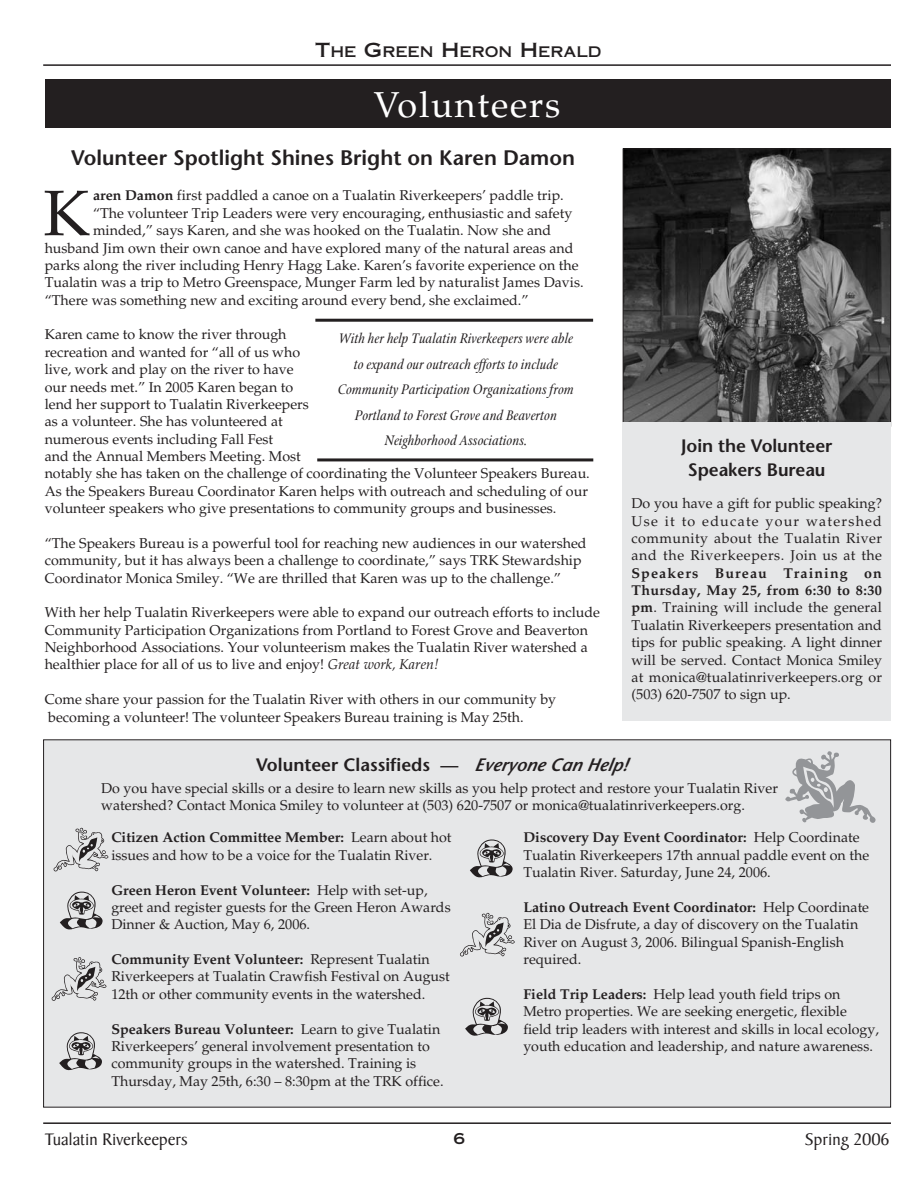
<style>
.page{position:relative;width:918px;height:1188px;background:#fff}
.page>*{position:absolute;margin:0;border:0;box-sizing:border-box;transform-origin:0 0}
.t1{font:90px "Mini Pics Lil Critters";color:#939598}
.t2{font:64.35px "Palatino";color:#231f20}
.t3{font:54px/80.1px "Mini Pics Lil Critters";color:#231f20}
.t4{font:36px "Palatino";letter-spacing:.05em;color:#fff}
.t5{font:600 21px "Stone Sans";color:#231f20}
.t6{font:600 18px/24px "Stone Sans";letter-spacing:-.005em;color:#231f20;text-align:center}
.t7{font:18px "Baker Signet";color:#231f20}
.t8{font:italic 15px/25.5px "Stone Print";color:#231f20;text-align:center}
.t9{font:15px "Copperplate Thirty One AB";color:#231f20}
.t10{font:14.7px "Copperplate Thirty One AB";color:#231f20}
.t11{font:14.25px/17.4px "Palatino";color:#231f20}
.s1{font-size:19.5px}
.s2{font-weight:700}
.s3{font-style:italic}
</style>
<div class="page">
<hr style="left:43px;top:64px;width:848px;height:2px;background:#231f20">
<hr style="left:43px;top:1122px;width:848px;height:2px;background:#231f20">
<div style="left:44px;top:740px;width:846px;height:367px;background:#e6e7e8"></div>
<div style="left:45px;top:79px;width:846px;height:49px;background:#231f20"></div>
<img style="left:625px;top:150px;width:264px;height:272px">
<div style="left:623px;top:148px;width:268px;height:279px;border:1px solid #231f20"></div>
<div style="left:623px;top:422px;width:268px;height:298px;background:#e6e7e8"></div>
<hr style="left:315px;top:319px;width:278px;height:3px;background:#231f20">
<hr style="left:317px;top:458px;width:276px;height:3px;background:#231f20">
<p class="t10" style="left:315px;top:43px;width:288px"><span class="s1">T</span>HE <span class="s1">G</span>REEN <span class="s1">H</span>ERON <span class="s1">H</span>ERALD</p>
<h3 class="t4" style="left:374px;top:91px;width:188px">Volunteers</h3>
<h3 class="t5" style="left:71px;top:150px;width:505px">Volunteer Spotlight Shines Bright on Karen Damon</h3>
<h2 class="t2" style="left:43px;top:188px;width:48px">K</h2>
<p class="t11" style="left:93px;top:189px;width:472px"><span class="s2">aren Damon</span> first paddled a canoe on a Tualatin Riverkeepers’ paddle trip.</p>
<p class="t11" style="left:93px;top:206px;width:481px">“The volunteer Trip Leaders were very encouraging, enthusiastic and safety</p>
<p class="t11" style="left:93px;top:223px;width:460px">minded,” says Karen, and she was hooked on the Tualatin. Now she and</p>
<p class="t11" style="left:45px;top:241px;width:530px">husband Jim own their own canoe and have explored many of the natural areas and</p>
<p class="t11" style="left:45px;top:258px;width:535px">parks along the river including Henry Hagg Lake. Karen’s favorite experience on the</p>
<p class="t11" style="left:45px;top:275px;width:541px">Tualatin was a trip to Metro Greenspace, Munger Farm led by naturalist James Davis.</p>
<p class="t11" style="left:45px;top:293px;width:485px">“There was something new and exciting around every bend, she exclaimed.”</p>
<p class="t11" style="left:45px;top:327px;width:547px">Karen came to know the river through<br>recreation and wanted for “all of us who<br>live, work and play on the river to have<br>our needs met.” In 2005 Karen began to<br>lend her support to Tualatin Riverkeepers<br>as a volunteer. She has volunteered at<br>numerous events including Fall Fest<br>and the Annual Members Meeting. Most<br>notably she has taken on the challenge of coordinating the Volunteer Speakers Bureau.<br>As the Speakers Bureau Coordinator Karen helps with outreach and scheduling of our volunteer speakers who give presentations to community groups and businesses.</p>
<p class="t11" style="left:45px;top:536px;width:543px">“The Speakers Bureau is a powerful tool for reaching new audiences in our watershed community, but it has always been a challenge to coordinate,” says TRK Stewardship<br>Coordinator Monica Smiley. “We are thrilled that Karen was up to the challenge.”</p>
<p class="t11" style="left:45px;top:605px;width:557px">With her help Tualatin Riverkeepers were able to expand our outreach efforts to include Community Participation Organizations from Portland to Forest Grove and Beaverton Neighborhood Associations. Your volunteerism makes the Tualatin River watershed a healthier place for all of us to live and enjoy! <span class="s3">Great work, Karen!</span></p>
<p class="t11" style="left:45px;top:692px;width:513px">Come share your passion for the Tualatin River with others in our community by becoming a volunteer! The volunteer Speakers Bureau training is May 25th.</p>
<p class="t8" style="left:338px;top:329px;width:238px">With her help Tualatin Riverkeepers were able to expand our outreach efforts to include Community Participation Organizations from Portland to Forest Grove and Beaverton Neighborhood Associations.</p>
<p class="t6" style="left:681px;top:436px;width:153px">Join the Volunteer<br>Speakers Bureau</p>
<p class="t11" style="left:632px;top:496px;width:252px;text-align:justify">Do you have a gift for public speaking?<br>Use it to educate your watershed community about the Tualatin River and the Riverkeepers. Join us at the</p>
<p class="t11" style="left:632px;top:566px;width:252px;text-align:justify"><span class="s2">Speakers Bureau Training on Thursday, May 25, from 6:30 to 8:30 pm</span>. Training will include the general Tualatin Riverkeepers presentation and tips for public speaking. A light dinner will be served. Contact Monica Smiley at monica@tualatinriverkeepers.org or (503) 620-7507 to sign up.</p>
<h1 class="t1" style="left:784px;top:744px;width:95px">*</h1>
<p class="t6" style="left:256px;top:754px;width:373px">Volunteer Classifieds — <span class="s3">Everyone Can Help!</span></p>
<p class="t11" style="left:101px;top:781px;width:678px">Do you have special skills or a desire to learn new skills as you help protect and restore your Tualatin River watershed? Contact Monica Smiley to volunteer at (503) 620-7507 or monica@tualatinriverkeepers.org.</p>
<h3 class="t3" style="left:52px;top:812px;width:59px">&amp;</h3>
<p class="t11" style="left:523px;top:831px;width:347px"><span class="s2">Discovery Day Event Coordinator:</span> Help Coordinate<br>Tualatin Riverkeepers 17th annual paddle event on the<br>Tualatin River. Saturday, June 24, 2006.</p>
<p class="t11" style="left:523px;top:900px;width:347px"><span class="s2">Latino Outreach Event Coordinator:</span> Help Coordinate El Dia de Disfrute, a day of discovery on the Tualatin River on August 3, 2006. Bilingual Spanish-English required.</p>
<p class="t11" style="left:523px;top:987px;width:357px"><span class="s2">Field Trip Leaders:</span> Help lead youth field trips on Metro properties. We are seeking energetic, flexible<br>field trip leaders with interest and skills in local ecology, youth education and leadership, and nature awareness.</p>
<p class="t11" style="left:111px;top:831px;width:342px"><span class="s2">Citizen Action Committee Member:</span> Learn about hot issues and how to be a voice for the Tualatin River.</p>
<p class="t11" style="left:111px;top:883px;width:341px"><span class="s2">Green Heron Event Volunteer:</span> Help with set-up, greet and register guests for the Green Heron Awards<br>Dinner &amp; Auction, May 6, 2006.</p>
<p class="t11" style="left:111px;top:952px;width:340px"><span class="s2">Community Event Volunteer:</span> Represent Tualatin<br>Riverkeepers at Tualatin Crawfish Festival on August<br>12th or other community events in the watershed.</p>
<p class="t11" style="left:111px;top:1022px;width:334px"><span class="s2">Speakers Bureau Volunteer:</span> Learn to give Tualatin Riverkeepers’ general involvement presentation to community groups in the watershed. Training is Thursday, May 25th, 6:30 – 8:30pm at the TRK office.</p>
<h3 class="t3" style="left:469px;top:819px;width:46px">y</h3>
<h3 class="t3" style="left:59px;top:871px;width:46px">y</h3>
<h3 class="t3" style="left:458px;top:897px;width:59px">&amp; y</h3>
<h3 class="t3" style="left:50px;top:947px;width:59px;line-height:70.2px">&amp; y</h3>
<p class="t7" style="left:45px;top:1132px;width:144px">Tualatin Riverkeepers</p>
<p class="t9" style="left:454px;top:1130px;width:13px">6</p>
<p class="t7" style="left:805px;top:1133px;width:86px">Spring 2006</p>
</div>
